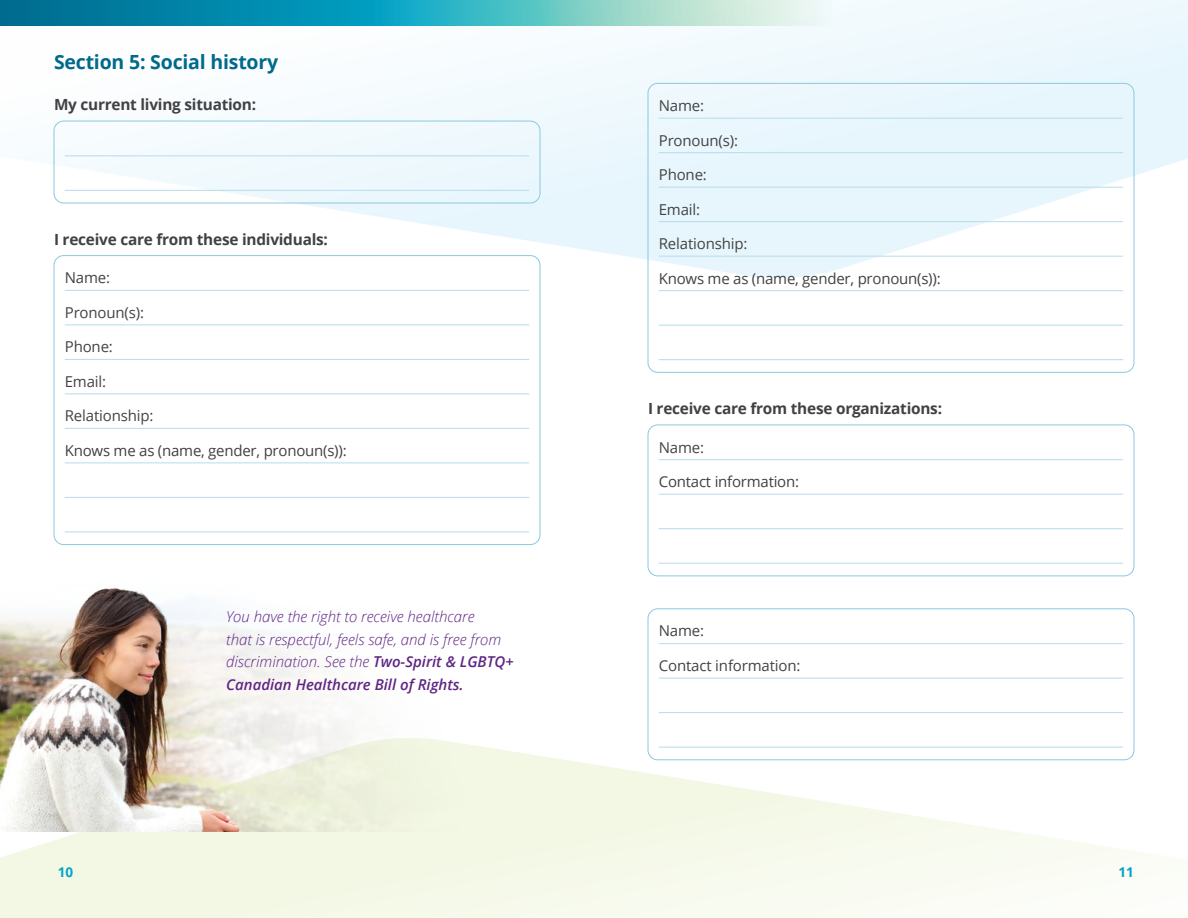
<style>
.page{position:relative;width:1188px;height:918px;background:#fff}
.page>*{position:absolute;margin:0;border:0;box-sizing:border-box;transform-origin:0 0}
.t1{font:700 19.5px "Open Sans";letter-spacing:-.01em;color:#00698c}
.t2{font:700 15.3px "Open Sans";letter-spacing:-.015em;color:#414042}
.t3{font:italic 300 15px/22.5px "Open Sans";color:#5f2584}
.t4{font:15px "Open Sans";letter-spacing:-.01em;color:#434345}
.t5{font:15px "Open Sans";letter-spacing:-.015em;color:#414042}
.t6{font:700 13.5px "Open Sans";color:#00a4c7}
.s1{font-weight:600}
</style>
<div class="page">
<svg style="left:0;top:736px;width:1154px;height:182px;fill:#f6faec"></svg>
<svg style="left:53px;top:0;width:1135px;height:279px"></svg>
<svg style="left:0;top:0;width:832px;height:26px;background:#48aebe"></svg>
<img style="left:0;top:588px;width:524px;height:243px">
<div style="left:54px;top:121px;width:486px;height:82px;border:1px solid #8bc9de;border-radius:10px"></div>
<hr style="left:65px;top:155px;width:464px;height:1px;background:#b7dce9">
<hr style="left:65px;top:190px;width:464px;height:1px;background:#b7dce9">
<div style="left:54px;top:255px;width:486px;height:290px;border:1px solid #8bc9de;border-radius:10px"></div>
<hr style="left:65px;top:290px;width:464px;height:1px;background:#b7dce9">
<hr style="left:65px;top:325px;width:464px;height:1px;background:#b7dce9">
<hr style="left:65px;top:359px;width:464px;height:1px;background:#b7dce9">
<hr style="left:65px;top:394px;width:464px;height:1px;background:#b7dce9">
<hr style="left:65px;top:428px;width:464px;height:1px;background:#b7dce9">
<hr style="left:65px;top:463px;width:464px;height:1px;background:#b7dce9">
<hr style="left:65px;top:497px;width:464px;height:1px;background:#b7dce9">
<hr style="left:65px;top:532px;width:464px;height:1px;background:#b7dce9">
<div style="left:648px;top:83px;width:486px;height:290px;border:1px solid #8bc9de;border-radius:10px"></div>
<hr style="left:659px;top:118px;width:464px;height:1px;background:#b7dce9">
<hr style="left:659px;top:152px;width:464px;height:1px;background:#b7dce9">
<hr style="left:659px;top:187px;width:464px;height:1px;background:#b7dce9">
<hr style="left:659px;top:221px;width:464px;height:1px;background:#b7dce9">
<hr style="left:659px;top:256px;width:464px;height:1px;background:#b7dce9">
<hr style="left:659px;top:290px;width:464px;height:1px;background:#b7dce9">
<hr style="left:659px;top:325px;width:464px;height:1px;background:#b7dce9">
<hr style="left:659px;top:359px;width:464px;height:1px;background:#b7dce9">
<div style="left:648px;top:425px;width:486px;height:151px;border:1px solid #8bc9de;border-radius:10px"></div>
<hr style="left:659px;top:459px;width:464px;height:1px;background:#b7dce9">
<hr style="left:659px;top:494px;width:464px;height:1px;background:#b7dce9">
<hr style="left:659px;top:528px;width:464px;height:1px;background:#b7dce9">
<hr style="left:659px;top:563px;width:464px;height:1px;background:#b7dce9">
<div style="left:648px;top:608px;width:486px;height:152px;border:1px solid #8bc9de;border-radius:10px"></div>
<hr style="left:659px;top:643px;width:464px;height:1px;background:#b7dce9">
<hr style="left:659px;top:678px;width:464px;height:1px;background:#b7dce9">
<hr style="left:659px;top:712px;width:464px;height:1px;background:#b7dce9">
<hr style="left:659px;top:747px;width:464px;height:1px;background:#b7dce9">
<h1 class="t1" style="left:54px;top:48px;width:226px">Section 5: Social history</h1>
<p class="t2" style="left:54px;top:94px;width:204px">My current living situation:</p>
<p class="t2" style="left:54px;top:228px;width:275px">I receive care from these individuals:</p>
<p class="t4" style="left:65px;top:268px;width:47px">Name:</p>
<p class="t4" style="left:65px;top:302px;width:81px">Pronoun(s):</p>
<p class="t4" style="left:65px;top:337px;width:50px">Phone:</p>
<p class="t4" style="left:65px;top:371px;width:43px">Email:</p>
<p class="t4" style="left:65px;top:406px;width:90px">Relationship:</p>
<p class="t5" style="left:65px;top:440px;width:283px">Knows me as (name, gender, pronoun(s)):</p>
<p class="t3" style="left:226px;top:605px;width:289px">You have the right to receive healthcare<br>that is respectful, feels safe, and is free from discrimination. See the <span class="s1">Two-Spirit &amp; LGBTQ+ Canadian Healthcare Bill of Rights.</span></p>
<p class="t4" style="left:659px;top:95px;width:47px">Name:</p>
<p class="t4" style="left:659px;top:130px;width:81px">Pronoun(s):</p>
<p class="t4" style="left:659px;top:164px;width:50px">Phone:</p>
<p class="t4" style="left:659px;top:199px;width:43px">Email:</p>
<p class="t4" style="left:659px;top:233px;width:90px">Relationship:</p>
<p class="t5" style="left:659px;top:268px;width:283px">Knows me as (name, gender, pronoun(s)):</p>
<p class="t2" style="left:648px;top:398px;width:296px">I receive care from these organizations:</p>
<p class="t4" style="left:659px;top:437px;width:47px">Name:</p>
<p class="t5" style="left:659px;top:471px;width:142px">Contact information:</p>
<p class="t4" style="left:659px;top:621px;width:47px">Name:</p>
<p class="t4" style="left:659px;top:655px;width:143px">Contact information:</p>
<p class="t6" style="left:58px;top:863px;width:17px">10</p>
<p class="t6" style="left:1119px;top:863px;width:17px">11</p>
</div>
